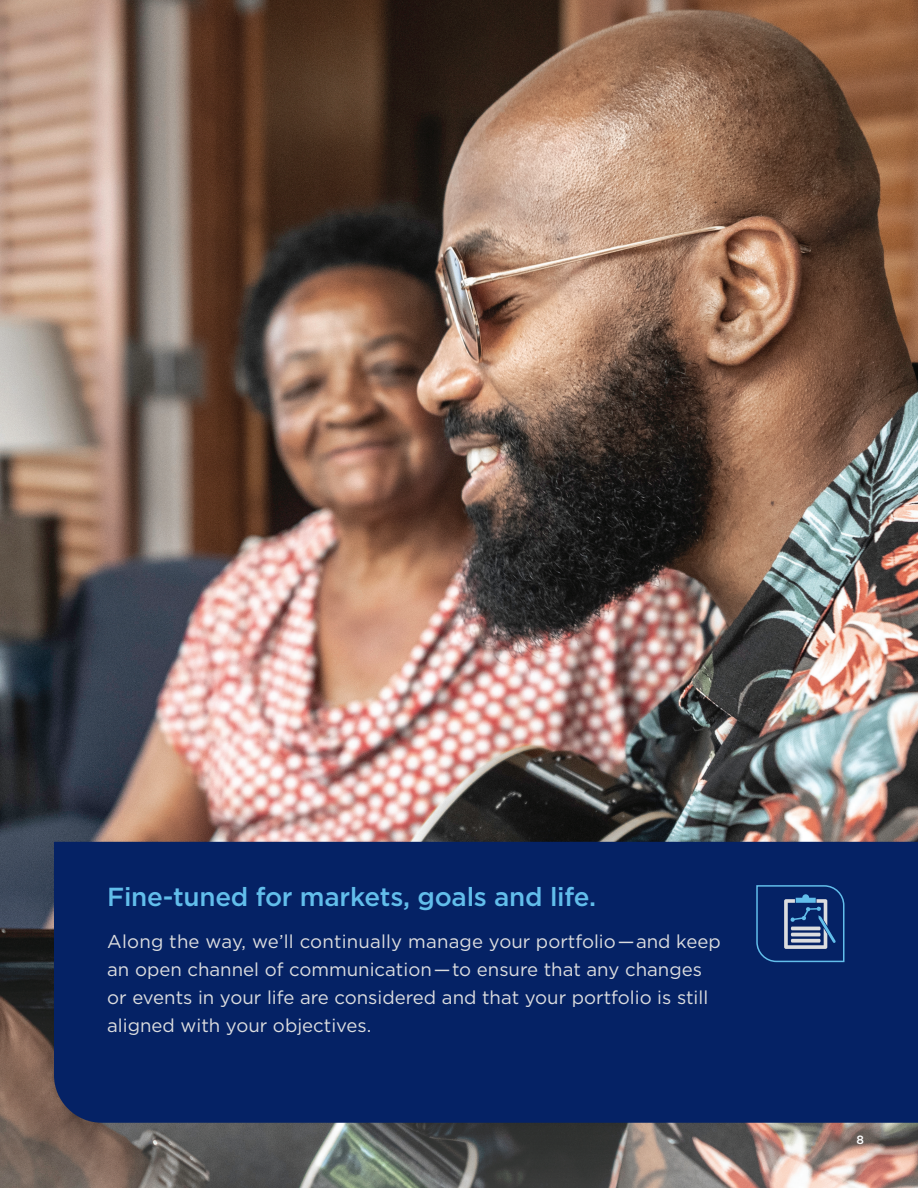
<style>
.page{position:relative;width:918px;height:1188px;background:#fff}
.page>*{position:absolute;margin:0;border:0;box-sizing:border-box;transform-origin:0 0}
.t1{font:500 26.1px "Gotham";letter-spacing:-.01em;color:#62beeb}
.t2{font:18.6px/28px "Gotham";color:#dcdddf}
.t3{font:500 12px "Gotham";color:#fff}
</style>
<div class="page">
<img style="left:0;top:0;width:918px;height:1188px">
<div style="left:54px;top:842px;width:864px;height:281px;background:#052265"></div>
<svg style="left:756px;top:884px;width:89px;height:79px"></svg>
<h3 class="t1" style="left:107px;top:880px;width:490px">Fine-tuned for markets, goals and life.</h3>
<p class="t2" style="left:107px;top:927px;width:615px">Along the way, we’ll continually manage your portfolio—and keep an open channel of communication—to ensure that any changes or events in your life are considered and that your portfolio is still aligned with your objectives.</p>
<p class="t3" style="left:856px;top:1132px;width:9px">8</p>
</div>
